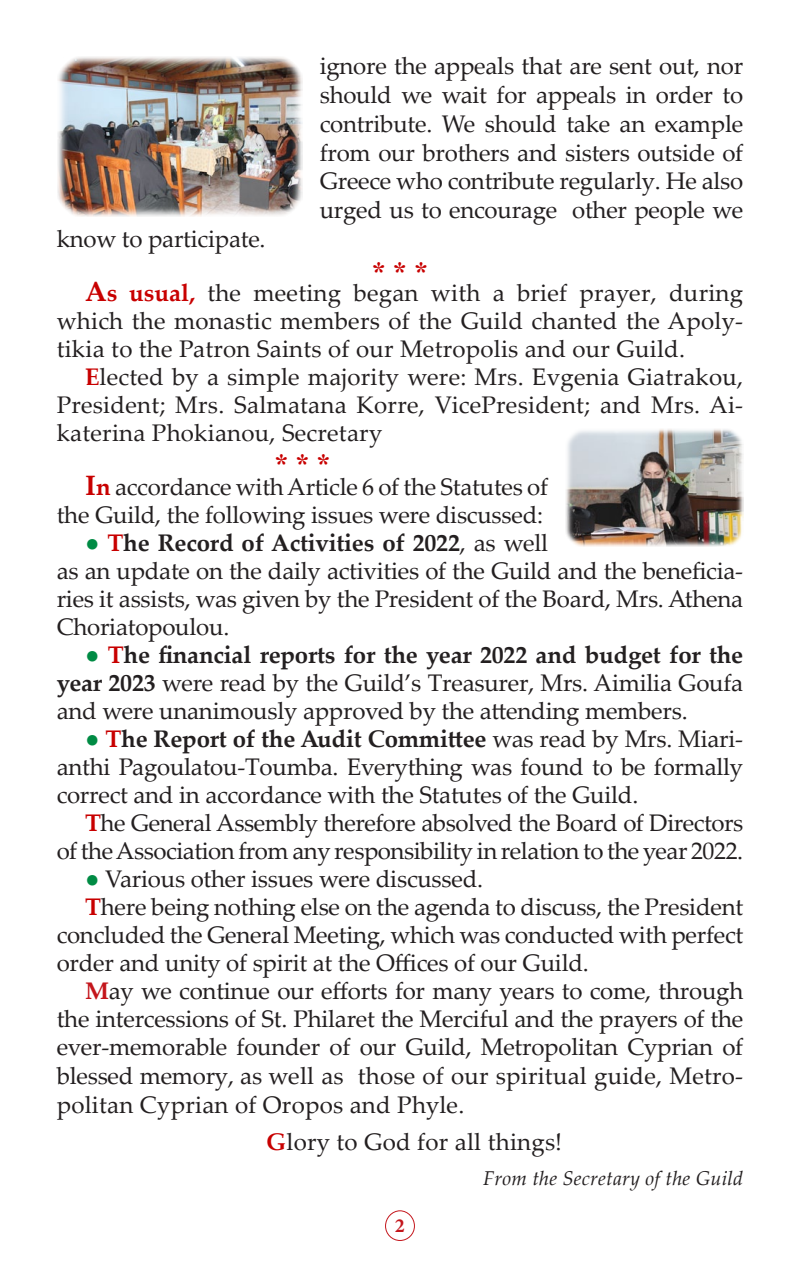
<style>
.page{position:relative;width:800px;height:1270px;background:#fff}
.page>*{position:absolute;margin:0;border:0;box-sizing:border-box;transform-origin:0 0}
.t1{font:28px "CTOS New Times Bold Test 1";color:#c80000}
.t2{font:24px/28px "Palatino Linotype";letter-spacing:-.01em;color:#231f20;text-align:justify}
.t3{font:24px "Palatino Linotype";letter-spacing:.01em;color:#231f20}
.t4{font:italic 20px "Palatino Linotype";letter-spacing:.01em;color:#231f20}
.t5{font:700 20px "Minion Pro";color:#c4161c}
.s1{font-weight:700;font-size:28px;color:#c80000}
.s2{font-weight:700;color:#c80000}
.s3{color:#008b44}
.s4{font-weight:700}
.s5{font-weight:700;color:#c4161c}
</style>
<div class="page">
<img style="left:58px;top:57px;width:245px;height:159px">
<div style="left:385px;top:1210px;width:30px;height:31px;border:1px solid #c4161c;border-radius:50%"></div>
<img style="left:565px;top:429px;width:178px;height:118px">
<p class="t2" style="left:57px;top:224px;width:210px">know to participate.</p>
<p class="t2" style="left:320px;top:51px;width:425px;line-height:28.8px">ignore the appeals that are sent out, nor should we wait for appeals in order to contribute. We should take an example from our brothers and sisters outside of Greece who contribute regularly. He also urged us to encourage other people we</p>
<p class="t1" style="left:372px;top:256px;width:57px">* * *</p>
<p class="t2" style="left:57px;top:278px;width:688px;text-indent:28px"><span class="s1">A</span><span class="s2">s usual,</span> the meeting began with a brief prayer, during which the monastic members of the Guild chanted the Apoly&shy;tikia to the Patron Saints of our Metropolis and our Guild.</p>
<p class="t2" style="left:57px;top:362px;width:688px;text-indent:28px"><span class="s2">E</span>lected by a simple majority were: Mrs. Evgenia Giatrakou, President; Mrs. Salmatana Korre, VicePresident; and Mrs. Ai&shy;katerina Phokianou, Secretary</p>
<p class="t1" style="left:274px;top:449px;width:57px">* * *</p>
<p class="t2" style="left:57px;top:472px;width:493px;text-align:right"><span class="s1">I</span><span class="s2">n</span> accordance with Article 6 of the Statutes of the Guild, the following issues were discussed:</p>
<p class="t2" style="left:57px;top:528px;width:688px;text-align:left;text-indent:28px"><span class="s3">●</span> <span class="s2">T</span><span class="s4">he Record of Activities of 2022</span>, as well<br>as an update on the daily activities of the Guild and the beneficia&shy;ries it assists, was given by the President of the Board, Mrs. Athena Choriatopoulou.</p>
<p class="t2" style="left:57px;top:640px;width:688px;text-indent:28px"><span class="s3">●</span> <span class="s2">T</span><span class="s4">he financial reports for the year 2022 and budget for the year 2023</span> were read by the Guild’s Treasurer, Mrs. Aimilia Goufa and were unanimously approved by the attending members.</p>
<p class="t2" style="left:57px;top:724px;width:688px;text-indent:28px"><span class="s3">●</span> <span class="s2">T</span><span class="s4">he Report of the Audit Committee</span> was read by Mrs. Miari&shy;anthi Pagoulatou-Toumba. Everything was found to be formally correct and in accordance with the Statutes of the Guild.</p>
<p class="t2" style="left:57px;top:808px;width:688px;text-align:right"><span class="s2">T</span>he General Assembly therefore absolved the Board of Directors<br>of the Association from any responsibility in relation to the year 2022.</p>
<p class="t2" style="left:85px;top:864px;width:400px"><span class="s3">●</span> Various other issues were discussed.</p>
<p class="t2" style="left:57px;top:892px;width:688px;text-indent:28px"><span class="s2">T</span>here being nothing else on the agenda to discuss, the President concluded the General Meeting, which was conducted with perfect order and unity of spirit at the Offices of our Guild.</p>
<p class="t2" style="left:57px;top:976px;width:688px;text-indent:28px"><span class="s5">M</span>ay we continue our efforts for many years to come, through the intercessions of St. Philaret the Merciful and the prayers of the ever-memorable founder of our Guild, Metropolitan Cyprian of blessed memory, as well as those of our spiritual guide, Metro&shy;politan Cyprian of Oropos and Phyle.</p>
<p class="t3" style="left:266px;top:1125px;width:297px"><span class="s2">G</span>lory to God for all things!</p>
<p class="t4" style="left:483px;top:1164px;width:262px">From the Secretary of the Guild</p>
<p class="t5" style="left:395px;top:1212px;width:11px">2</p>
</div>
